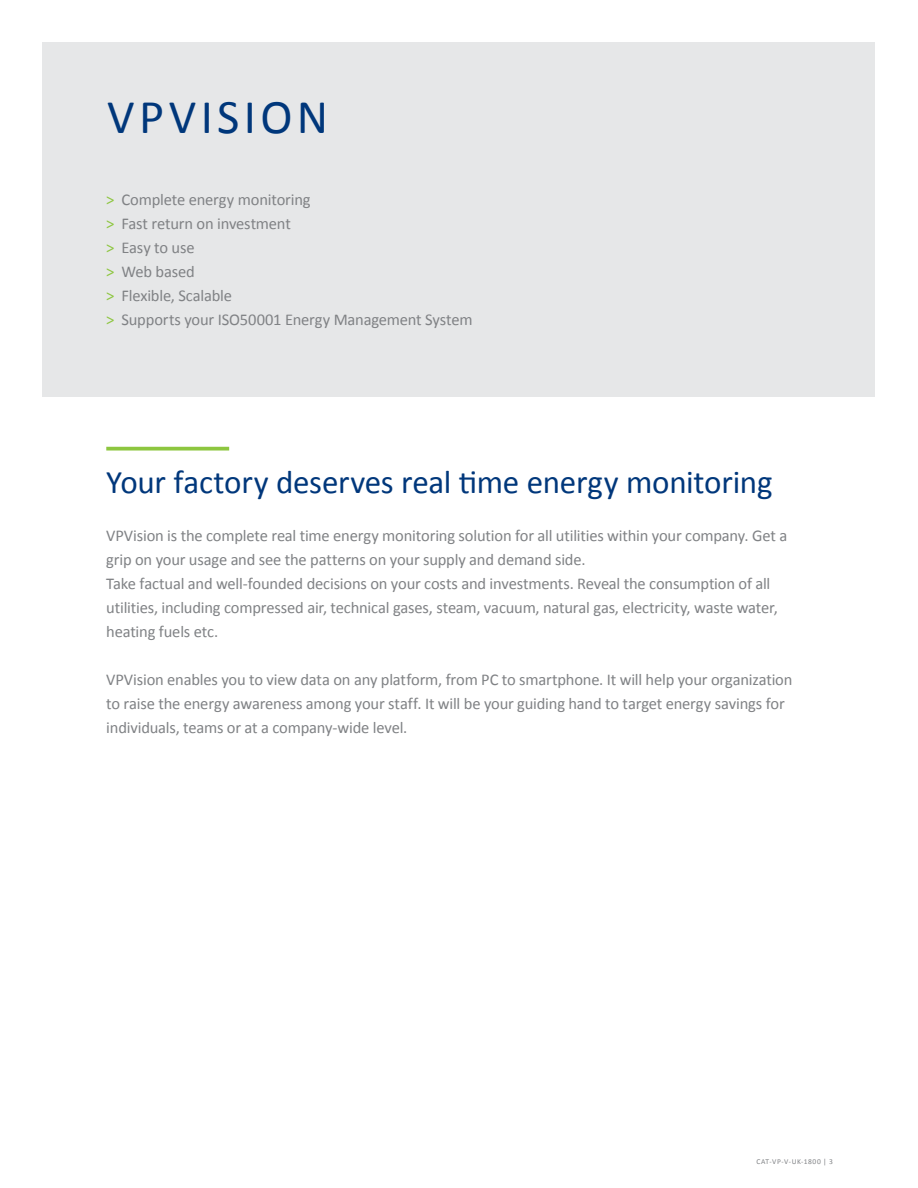
<style>
.page{position:relative;width:918px;height:1188px;background:#fff}
.page>*{position:absolute;margin:0;border:0;box-sizing:border-box;transform-origin:0 0}
.t1{font:48.6px "Calibri";letter-spacing:.09em;color:#00377b}
.t2{font:33px "Calibri";letter-spacing:-.01em;color:#00377b}
.t3{font:16.5px/24px "Calibri";letter-spacing:-.01em;color:#808285}
.t4{font:7.5px "Calibri";letter-spacing:.075em;color:#808285}
.s1{color:#8dc63f}
</style>
<div class="page">
<div style="left:43px;top:43px;width:832px;height:354px;background:#e6e7e8"></div>
<svg style="left:106px;top:447px;width:123px;height:4px"></svg>
<h1 class="t1" style="left:107px;top:86px;width:31px">VPV</h1>
<h1 class="t1" style="left:201px;top:86px;width:129px">ision</h1>
<p class="t3" style="left:106px;top:188px;width:368px"><span class="s1">&gt;</span> Complete energy monitoring<br><span class="s1">&gt;</span> Fast return on investment<br><span class="s1">&gt;</span> Easy to use<br><span class="s1">&gt;</span> Web based<br><span class="s1">&gt;</span> Flexible, Scalable<br><span class="s1">&gt;</span> Supports your ISO50001 Energy Management System</p>
<h2 class="t2" style="left:106px;top:461px;width:668px">Your factory deserves real time energy monitoring</h2>
<p class="t3" style="left:106px;top:524px;width:682px">VPVision is the complete real time energy monitoring solution for all utilities within your company. Get a grip on your usage and see the patterns on your supply and demand side.<br>Take factual and well-founded decisions on your costs and investments. Reveal the consumption of all utilities, including compressed air, technical gases, steam, vacuum, natural gas, electricity, waste water, heating fuels etc.</p>
<p class="t3" style="left:106px;top:668px;width:688px">VPVision enables you to view data on any platform, from PC to smartphone. It will help your organization to raise the energy awareness among your staff. It will be your guiding hand to target energy savings for individuals, teams or at a company-wide level.</p>
<p class="t4" style="left:756px;top:1157px;width:78px">CAT-VP-V-U K-1800 | 3</p>
</div>
